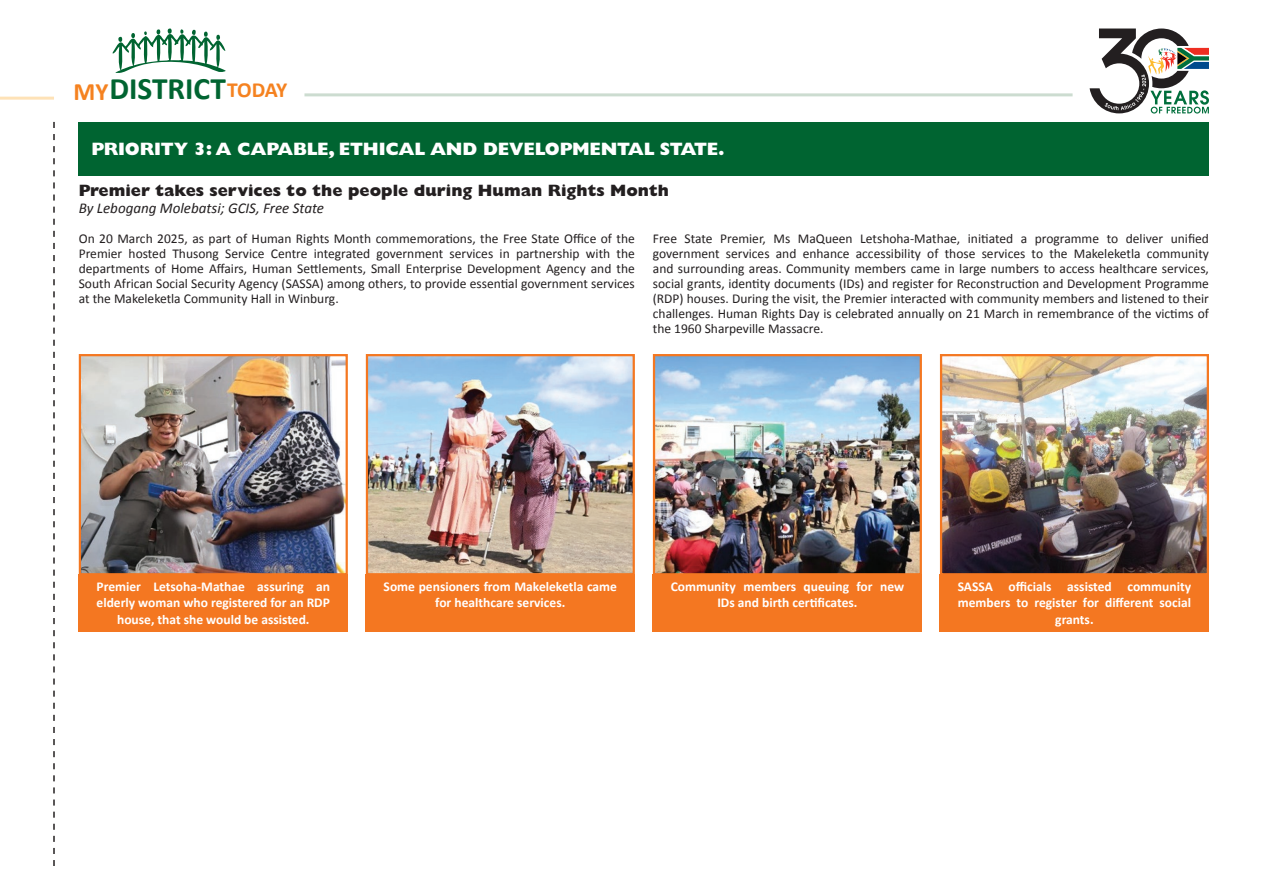
<style>
.page{position:relative;width:1263px;height:893px;background:#fff}
.page>*{position:absolute;margin:0;border:0;box-sizing:border-box;transform-origin:0 0}
.t1{font:700 31.35px "Calibri";color:#006431}
.t2{font:800 18px "Gill Sans MT Pro";letter-spacing:-.01em;color:#fff}
.t3{font:800 16.5px "Gill Sans MT Pro";color:#231f20}
.t4{font:italic 15px "Calibri";color:#231f20}
.t5{font:13.5px/15px "Calibri";color:#231f20;text-align:justify}
.t6{font:700 13.5px/16.2px "Calibri";color:#fff;text-align:center}
.s1{font-size:25.05px;color:#f58220}
.s2{font-size:21.6px;color:#f58220}
</style>
<div class="page">
<div style="left:79px;top:122px;width:1130px;height:54px;background:#006431"></div>
<svg style="left:53px;top:122px;width:2px;height:744px"></svg>
<hr style="left:0;top:97px;width:54px;height:3px;background:#fee2b7">
<hr style="left:304px;top:93px;width:768px;height:3px;background:#ccdcd0">
<svg style="left:113px;top:28px;width:113px;height:45px"></svg>
<svg style="left:1089px;top:29px;width:120px;height:85px"></svg>
<img style="left:82px;top:357px;width:263px;height:215px">
<div style="left:79px;top:354px;width:269px;height:221px;border:2px solid #f47721"></div>
<div style="left:79px;top:574px;width:269px;height:57px;background:#f47721"></div>
<img style="left:369px;top:357px;width:263px;height:215px">
<div style="left:366px;top:354px;width:269px;height:221px;border:2px solid #f47721"></div>
<div style="left:366px;top:574px;width:269px;height:57px;background:#f47721"></div>
<img style="left:943px;top:357px;width:263px;height:215px">
<div style="left:940px;top:354px;width:269px;height:221px;border:2px solid #f47721"></div>
<div style="left:940px;top:574px;width:269px;height:57px;background:#f47721"></div>
<img style="left:656px;top:357px;width:263px;height:215px">
<div style="left:653px;top:354px;width:269px;height:221px;border:2px solid #f47721"></div>
<div style="left:653px;top:574px;width:269px;height:57px;background:#f47721"></div>
<h1 class="t1" style="left:73px;top:69px;width:215px"><span class="s1">MY</span>DISTRICT<span class="s2">TODAY</span></h1>
<h2 class="t2" style="left:91px;top:138px;width:635px">PRIORITY 3: A CAPABLE, ETHICAL AND DEVELOPMENTAL STATE.</h2>
<p class="t3" style="left:79px;top:181px;width:592px">Premier takes services to the people during Human Rights Month</p>
<p class="t4" style="left:79px;top:197px;width:247px">By Lebogang Molebatsi; GCIS, Free State</p>
<p class="t5" style="left:79px;top:231px;width:558px">On 20 March 2025, as part of Human Rights Month commemorations, the Free State Office of the Premier hosted Thusong Service Centre integrated government services in partnership with the departments of Home Affairs, Human Settlements, Small Enterprise Development Agency and the South African Social Security Agency (SASSA) among others, to provide essential government services at the Makeleketla Community Hall in Winburg.</p>
<p class="t5" style="left:653px;top:231px;width:558px">Free State Premier, Ms MaQueen Letshoha-Mathae, initiated a programme to deliver unified government services and enhance accessibility of those services to the Makeleketla community and surrounding areas. Community members came in large numbers to access healthcare services, social grants, identity documents (IDs) and register for Reconstruction and Development Programme (RDP) houses. During the visit, the Premier interacted with community members and listened to their challenges. Human Rights Day is celebrated annually on 21 March in remembrance of the victims of the 1960 Sharpeville Massacre.</p>
<p class="t6" style="left:97px;top:578px;width:235px">Premier Letsoha-Mathae assuring an elderly woman who registered for an RDP house, that she would be assisted.</p>
<p class="t6" style="left:384px;top:578px;width:235px">Some pensioners from Makeleketla came for healthcare services.</p>
<p class="t6" style="left:958px;top:578px;width:235px">SASSA officials assisted community members to register for different social grants.</p>
<p class="t6" style="left:671px;top:578px;width:235px">Community members queuing for new<br>IDs and birth certificates.</p>
</div>
